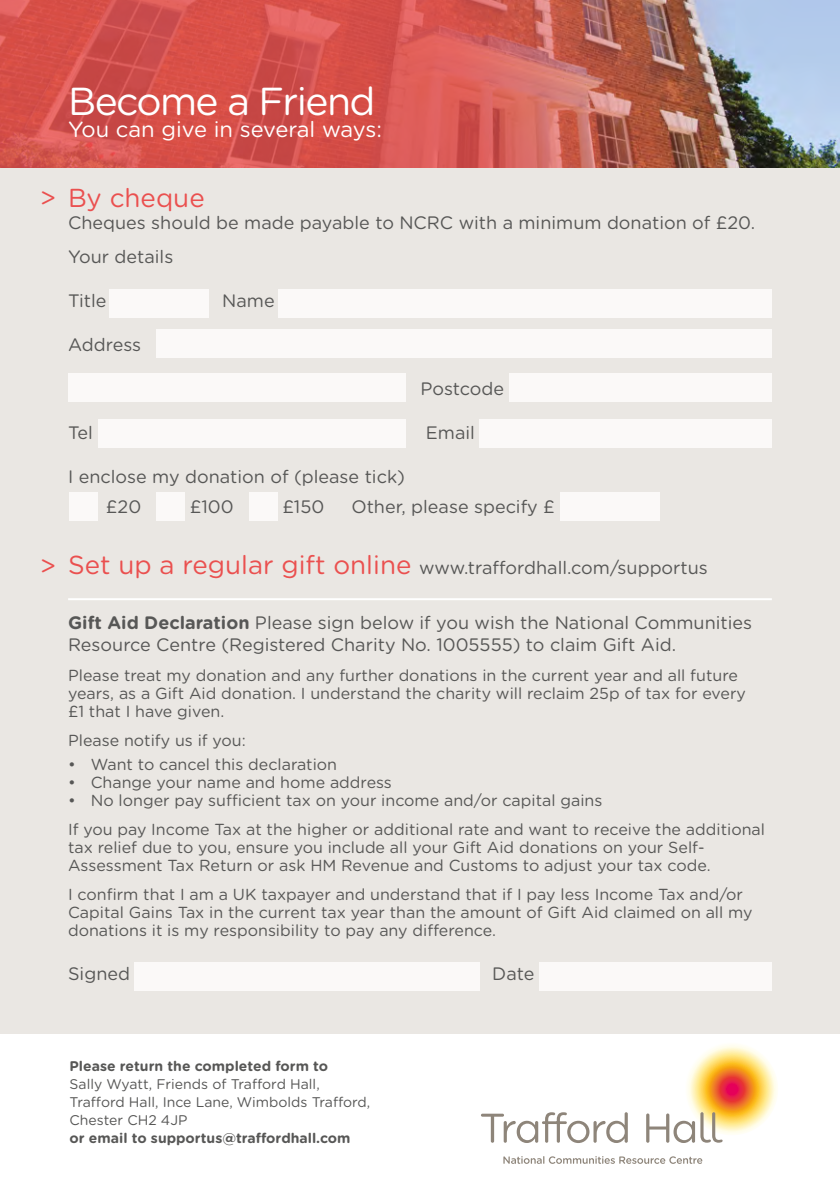
<style>
.page{position:relative;width:840px;height:1191px;background:#fff}
.page>*{position:absolute;margin:0;border:0;box-sizing:border-box;transform-origin:0 0}
.t1{font:39px "Gotham Rounded";letter-spacing:-.04em;color:#fff}
.t2{font:26px "Gotham Rounded";color:#ea504f}
.t3{font:22px "Gotham Rounded";color:#fff}
.t4{font:18px/33.4px "Gotham Rounded";color:#575756}
.t5{font:16px/18px "Gotham Rounded";color:#575756}
.t6{font:14px/18px "Gotham Rounded";color:#575756}
.t7{font:700 14px "Gotham Rounded";color:#575756}
.s1{font-size:26px;color:#ea504f}
.s2{font-weight:700}
</style>
<div class="page">
<div style="left:0;top:159px;width:839px;height:874px;background:#eae7e3"></div>
<img style="left:0;top:0;width:839px;height:167px">
<div style="left:560px;top:492px;width:99px;height:28px;background:#fbf9f8"></div>
<svg style="left:685px;top:1042px;width:92px;height:93px;background:#f9c27c"></svg>
<svg style="left:481px;top:1112px;width:146px;height:31px"></svg>
<svg style="left:646px;top:1113px;width:48px;height:30px"></svg>
<svg style="left:700px;top:1112px;width:22px;height:30px"></svg>
<svg style="left:503px;top:1156px;width:199px;height:7px"></svg>
<div style="left:110px;top:289px;width:99px;height:28px;background:#fbf9f8"></div>
<div style="left:278px;top:289px;width:493px;height:28px;background:#fbf9f8"></div>
<div style="left:157px;top:330px;width:614px;height:28px;background:#fbf9f8"></div>
<div style="left:68px;top:373px;width:337px;height:29px;background:#fbf9f8"></div>
<div style="left:509px;top:373px;width:262px;height:29px;background:#fbf9f8"></div>
<div style="left:479px;top:419px;width:292px;height:29px;background:#fbf9f8"></div>
<div style="left:98px;top:419px;width:307px;height:29px;background:#fbf9f8"></div>
<div style="left:538px;top:961px;width:233px;height:29px;background:#fbf9f8"></div>
<div style="left:134px;top:961px;width:345px;height:29px;background:#fbf9f8"></div>
<div style="left:70px;top:492px;width:28px;height:28px;background:#fbf9f8"></div>
<div style="left:157px;top:492px;width:28px;height:28px;background:#fbf9f8"></div>
<div style="left:250px;top:492px;width:28px;height:28px;background:#fbf9f8"></div>
<hr style="left:68px;top:598px;width:703px;height:2px;background:#fff">
<h1 class="t1" style="left:68px;top:74px;width:309px">Become a Friend</h1>
<h3 class="t3" style="left:68px;top:114px;width:315px">You can give in several ways:</h3>
<h2 class="t2" style="left:40px;top:180px;width:18px">&gt;</h2>
<h2 class="t2" style="left:40px;top:548px;width:18px">&gt;</h2>
<h2 class="t2" style="left:68px;top:180px;width:138px">By cheque</h2>
<p class="t4" style="left:68px;top:205px;width:688px">Cheques should be made payable to NCRC with a minimum donation of £20.<br>Your details</p>
<p class="t4" style="left:68px;top:283px;width:40px">Title</p>
<p class="t4" style="left:222px;top:283px;width:54px">Name</p>
<p class="t4" style="left:68px;top:327px;width:74px">Address</p>
<p class="t4" style="left:420px;top:371px;width:85px">Postcode</p>
<p class="t4" style="left:68px;top:415px;width:26px">Tel</p>
<p class="t4" style="left:425px;top:415px;width:51px">Email</p>
<p class="t4" style="left:106px;top:460px;width:300px;line-height:30px;text-indent:-38px">I enclose my donation of (please tick) £20</p>
<p class="t4" style="left:190px;top:489px;width:45px">£100</p>
<p class="t4" style="left:282px;top:489px;width:43px">£150</p>
<p class="t4" style="left:351px;top:489px;width:205px">Other, please specify £</p>
<p class="t4" style="left:68px;top:550px;width:641px"><span class="s1">Set up a regular gift online</span> www.traffordhall.com/supportus</p>
<p class="t4" style="left:68px;top:611px;width:685px;line-height:22px"><span class="s2">Gift Aid Declaration</span> Please sign below if you wish the National Communities<br>Resource Centre (Registered Charity No. 1005555) to claim Gift Aid.</p>
<p class="t5" style="left:68px;top:665px;width:679px">Please treat my donation and any further donations in the current year and all future years, as a Gift Aid donation. I understand the charity will reclaim 25p of tax for every £1 that I have given.</p>
<p class="t5" style="left:68px;top:730px;width:179px">Please notify us if you:</p>
<p class="t5" style="left:68px;top:754px;width:270px">• Want to cancel this declaration</p>
<p class="t5" style="left:68px;top:772px;width:325px">• Change your name and home address</p>
<p class="t5" style="left:68px;top:784px;width:698px;line-height:29.4px">• No longer pay sufficient tax on your income and/or capital gains<br>If you pay Income Tax at the higher or additional rate and want to receive the additional</p>
<p class="t5" style="left:68px;top:837px;width:643px">tax relief due to you, ensure you include all your Gift Aid donations on your Self-<br>Assessment Tax Return or ask HM Revenue and Customs to adjust your tax code.</p>
<p class="t5" style="left:68px;top:885px;width:685px">I confirm that I am a UK taxpayer and understand that if I pay less Income Tax and/or<br>Capital Gains Tax in the current tax year than the amount of Gift Aid claimed on all my donations it is my responsibility to pay any difference.</p>
<p class="t4" style="left:68px;top:956px;width:63px">Signed</p>
<p class="t4" style="left:492px;top:956px;width:44px">Date</p>
<p class="t7" style="left:70px;top:1056px;width:260px">Please return the completed form to</p>
<p class="t6" style="left:70px;top:1074px;width:302px">Sally Wyatt, Friends of Trafford Hall,<br>Trafford Hall, Ince Lane, Wimbolds Trafford,<br>Chester CH2 4JP</p>
<p class="t7" style="left:70px;top:1128px;width:282px">or email to supportus@traffordhall.com</p>
</div>
